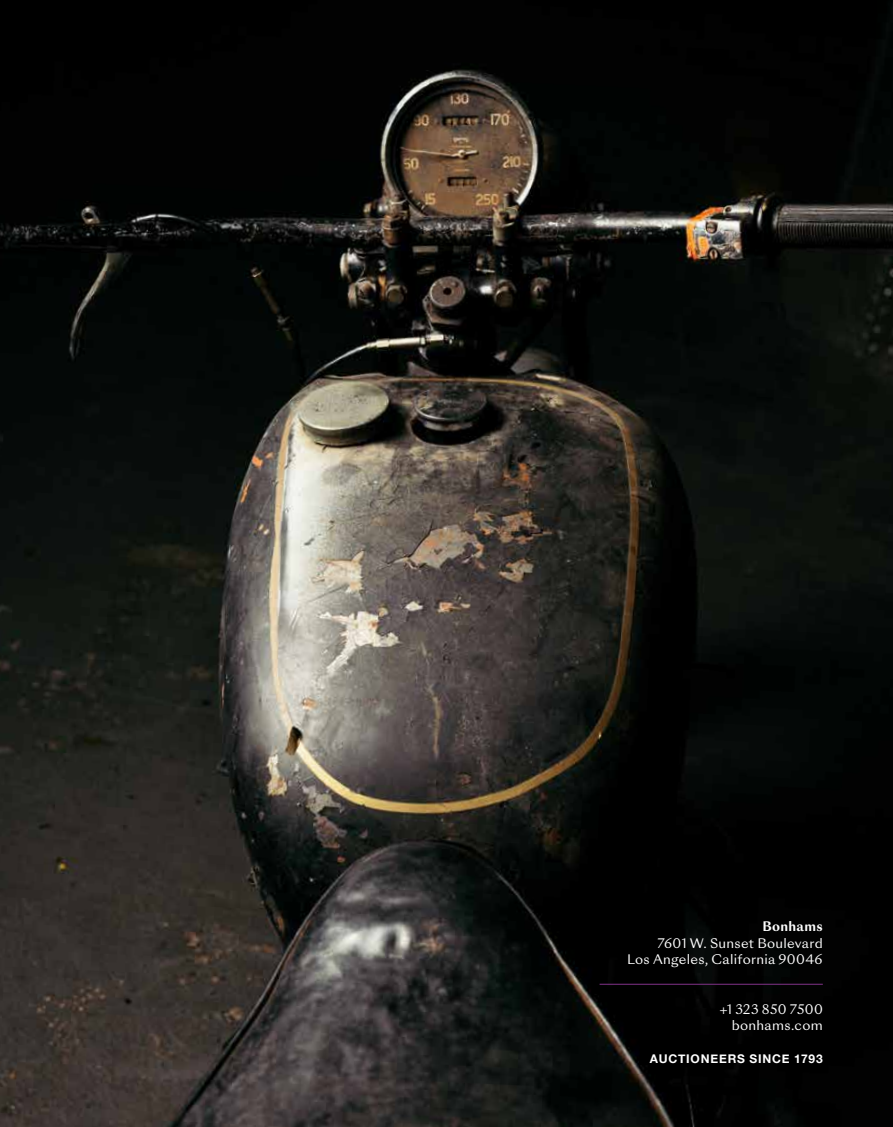
<style>
.page{position:relative;width:893px;height:1127px;background:#fff}
.page>*{position:absolute;margin:0;border:0;box-sizing:border-box;transform-origin:0 0}
.t1{font:12.75px/16.5px "Sang Bleu Sunrise Livre";letter-spacing:.02em;color:#fff;text-align:right}
.t2{font:700 12.75px "Sang Bleu Sunrise";letter-spacing:.025em;color:#fff}
.t3{font:700 12px "Helvetica Neue";letter-spacing:.065em;color:#fff}
</style>
<div class="page">
<img style="left:0;top:0;width:893px;height:1127px">
<hr style="left:600px;top:984px;width:223px;height:1px;background:#82338a">
<p class="t2" style="left:762px;top:917px;width:62px">Bonhams</p>
<p class="t1" style="left:627px;top:935px;width:197px">7601 W. Sunset Boulevard<br>Los Angeles, California 90046</p>
<p class="t1" style="left:719px;top:1001px;width:105px">+1 323 850 7500 bonhams.com</p>
<p class="t3" style="left:650px;top:1049px;width:174px">AUCTIONEERS SINCE 1793</p>
</div>
